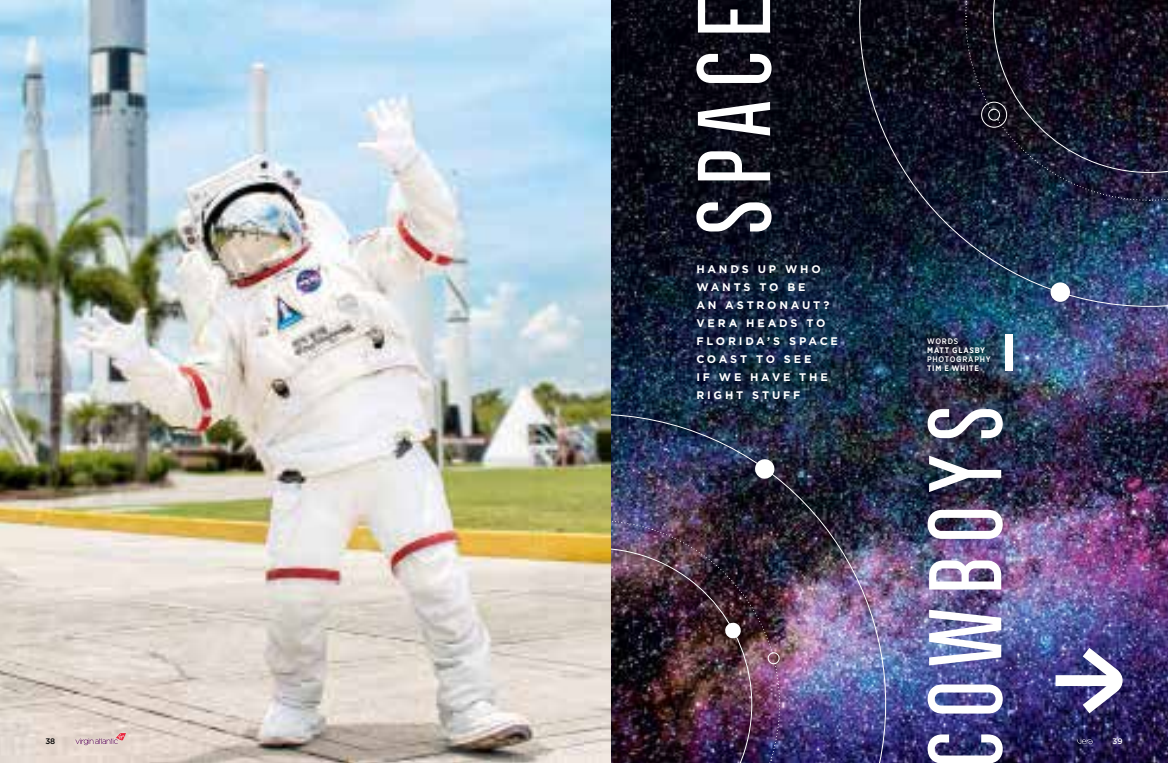
<style>
.page{position:relative;width:1168px;height:763px;background:#fff}
.page>*{position:absolute;margin:0;border:0;box-sizing:border-box;transform-origin:0 0}
.t1{font:100.2px "Frontage Condensed";letter-spacing:-.045em;color:#fff}
.t2{font:700 11px/18px "Gotham";letter-spacing:.255em;color:#fff}
.t3{font:700 8px "Gotham Narrow";letter-spacing:.09em;color:#fff}
.t4{font:500 8px "Gotham Narrow";letter-spacing:.09em;color:#fff}
.t5{font:500 8px "Gotham";color:#000}
.t6{font:500 8px "Gotham";color:#fff}
</style>
<div class="page">
<img style="left:0;top:0;width:584px;height:763px">
<svg style="left:75px;top:733px;width:51px;height:12px"></svg>
<img style="left:584px;top:0;width:584px;height:763px">
<img style="left:584px;top:379px;width:337px;height:384px">
<svg style="left:754px;top:458px;width:22px;height:22px"></svg>
<img style="left:391px;top:499px;width:391px;height:264px">
<svg style="left:696px;top:0;width:75px;height:231px"></svg>
<svg style="left:1077px;top:739px;width:16px;height:5px"></svg>
<img style="left:859px;top:0;width:309px;height:306px">
<div style="left:1050px;top:282px;width:20px;height:20px;background:#fff;border-radius:50%"></div>
<div style="left:988px;top:109px;width:12px;height:12px;border:1px solid #fff;border-radius:50%"></div>
<svg style="left:1055px;top:647px;width:68px;height:66px"></svg>
<div style="left:981px;top:102px;width:26px;height:26px;border:1px solid #fff;border-radius:50%"></div>
<p class="t5" style="left:45px;top:735px;width:11px">38</p>
<p class="t2" style="left:696px;top:260px;width:143px">HANDS UP WHO<br>WANTS TO BE<br>AN ASTRONAUT?<br>VERA HEADS TO<br>FLORIDA’S SPACE<br>COAST TO SEE<br>IF WE HAVE THE<br>RIGHT STUFF</p>
<h1 class="t1" style="left:910px;top:780px;width:451px;rotate:-90deg">COWBOYS _</h1>
<p class="t4" style="left:927px;top:336px;width:32px">WORDS</p>
<p class="t3" style="left:927px;top:345px;width:59px">MATT GLASBY</p>
<p class="t4" style="left:927px;top:354px;width:65px">PHOTOGRAPHY</p>
<p class="t3" style="left:927px;top:363px;width:53px">TIM E WHITE</p>
<p class="t6" style="left:1112px;top:735px;width:12px">39</p>
</div>
